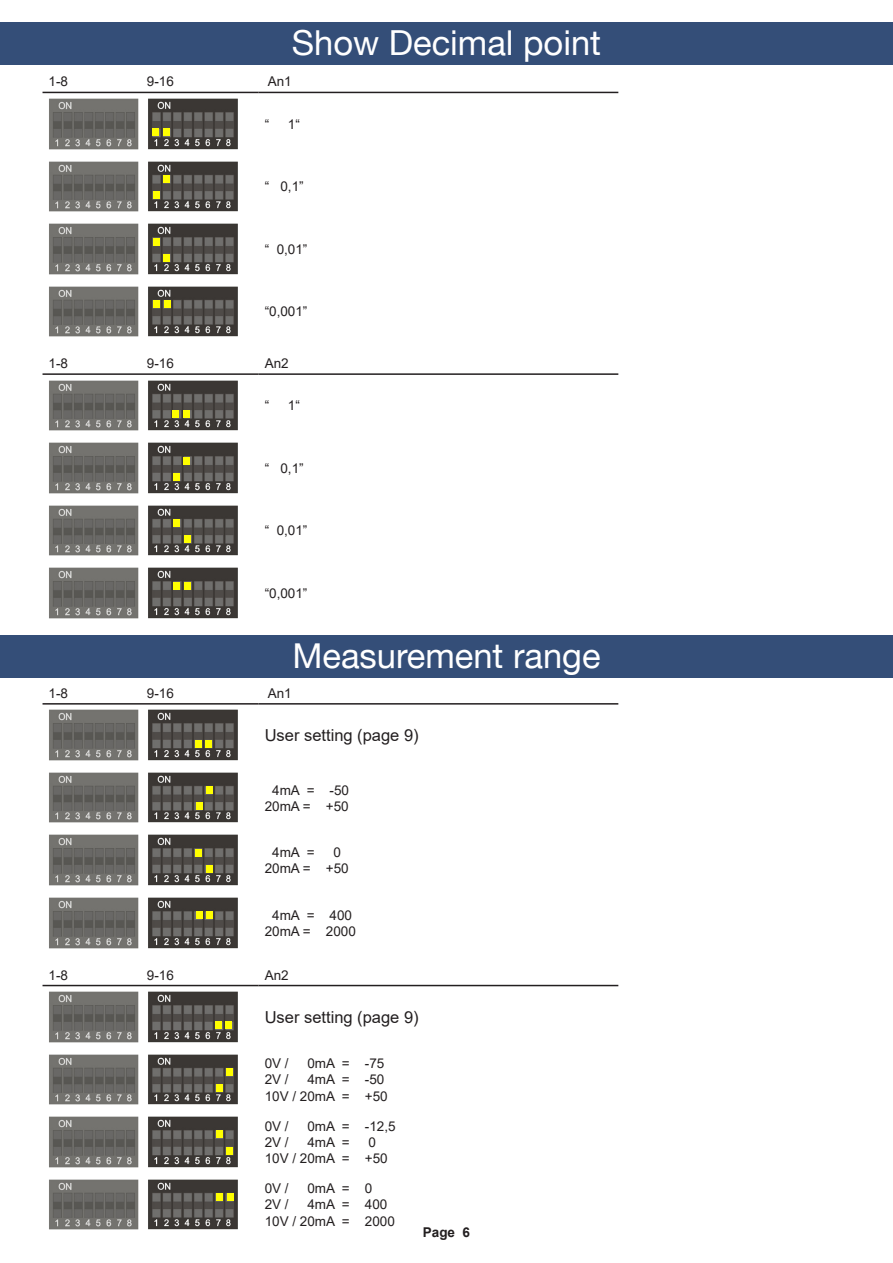
<style>
.page{position:relative;width:893px;height:1263px;background:#fff}
.page>*{position:absolute;margin:0;border:0;box-sizing:border-box;transform-origin:0 0}
.t1{font:34.5px "Helvetica Neue";color:#fff}
.t2{font:16.5px "Arial";color:#231f20}
.t3{font:13.5px/16.2px "Arial";color:#231f20}
.t4{font:700 13.5px "Arial";color:#231f20}
</style>
<div class="page">
<div style="left:0;top:22px;width:893px;height:43px;background:#344e78"></div>
<div style="left:0;top:635px;width:893px;height:42px;background:#344e78"></div>
<hr style="left:43px;top:92px;width:216px;height:1px;background:#231f20">
<hr style="left:259px;top:92px;width:359px;height:1px;background:#231f20">
<img style="left:49px;top:98px;width:189px;height:51px">
<img style="left:49px;top:161px;width:189px;height:51px">
<img style="left:49px;top:224px;width:189px;height:50px">
<img style="left:49px;top:286px;width:189px;height:51px">
<hr style="left:43px;top:703px;width:216px;height:2px;background:#231f20">
<hr style="left:259px;top:703px;width:359px;height:2px;background:#231f20">
<img style="left:49px;top:710px;width:189px;height:50px">
<img style="left:49px;top:772px;width:189px;height:51px">
<img style="left:49px;top:835px;width:189px;height:50px">
<img style="left:49px;top:897px;width:189px;height:51px">
<hr style="left:43px;top:373px;width:216px;height:2px;background:#231f20">
<hr style="left:259px;top:373px;width:359px;height:2px;background:#231f20">
<img style="left:49px;top:380px;width:189px;height:51px">
<img style="left:49px;top:443px;width:189px;height:50px">
<img style="left:49px;top:505px;width:189px;height:51px">
<img style="left:49px;top:568px;width:189px;height:50px">
<hr style="left:43px;top:985px;width:216px;height:1px;background:#231f20">
<hr style="left:259px;top:985px;width:359px;height:1px;background:#231f20">
<img style="left:49px;top:991px;width:189px;height:51px">
<img style="left:49px;top:1054px;width:189px;height:51px">
<img style="left:49px;top:1117px;width:189px;height:50px">
<img style="left:49px;top:1179px;width:189px;height:51px">
<div style="left:163px;top:129px;width:6px;height:7px;background:#ff0"></div>
<div style="left:205px;top:740px;width:7px;height:7px;background:#ff0"></div>
<div style="left:183px;top:410px;width:7px;height:8px;background:#ff0"></div>
<div style="left:225px;top:1022px;width:7px;height:7px;background:#ff0"></div>
<div style="left:152px;top:129px;width:7px;height:7px;background:#ff0"></div>
<div style="left:195px;top:740px;width:7px;height:7px;background:#ff0"></div>
<div style="left:173px;top:411px;width:6px;height:7px;background:#ff0"></div>
<div style="left:215px;top:1022px;width:7px;height:7px;background:#ff0"></div>
<div style="left:153px;top:301px;width:7px;height:7px;background:#ff0"></div>
<div style="left:196px;top:912px;width:6px;height:7px;background:#ff0"></div>
<div style="left:173px;top:582px;width:7px;height:8px;background:#ff0"></div>
<div style="left:216px;top:1193px;width:7px;height:8px;background:#ff0"></div>
<div style="left:153px;top:191px;width:7px;height:8px;background:#ff0"></div>
<div style="left:196px;top:802px;width:6px;height:8px;background:#ff0"></div>
<div style="left:173px;top:473px;width:7px;height:7px;background:#ff0"></div>
<div style="left:216px;top:1084px;width:7px;height:7px;background:#ff0"></div>
<div style="left:153px;top:238px;width:7px;height:7px;background:#ff0"></div>
<div style="left:195px;top:849px;width:7px;height:7px;background:#ff0"></div>
<div style="left:173px;top:520px;width:7px;height:7px;background:#ff0"></div>
<div style="left:216px;top:1131px;width:6px;height:7px;background:#ff0"></div>
<div style="left:164px;top:301px;width:7px;height:7px;background:#ff0"></div>
<div style="left:206px;top:912px;width:7px;height:7px;background:#ff0"></div>
<div style="left:184px;top:582px;width:7px;height:7px;background:#ff0"></div>
<div style="left:227px;top:1193px;width:6px;height:7px;background:#ff0"></div>
<div style="left:163px;top:176px;width:7px;height:7px;background:#ff0"></div>
<div style="left:206px;top:787px;width:7px;height:7px;background:#ff0"></div>
<div style="left:184px;top:457px;width:6px;height:7px;background:#ff0"></div>
<div style="left:226px;top:1068px;width:7px;height:7px;background:#ff0"></div>
<div style="left:163px;top:254px;width:7px;height:7px;background:#ff0"></div>
<div style="left:206px;top:865px;width:7px;height:7px;background:#ff0"></div>
<div style="left:184px;top:536px;width:6px;height:7px;background:#ff0"></div>
<div style="left:226px;top:1147px;width:7px;height:7px;background:#ff0"></div>
<h1 class="t1" style="left:292px;top:22px;width:311px">Show Decimal point</h1>
<p class="t3" style="left:49px;top:74px;width:21px">1-8</p>
<p class="t3" style="left:147px;top:74px;width:29px">9-16</p>
<p class="t3" style="left:268px;top:74px;width:26px">An1</p>
<p class="t3" style="left:265px;top:116px;width:6px">“</p>
<p class="t3" style="left:288px;top:116px;width:14px">1“</p>
<p class="t3" style="left:265px;top:178px;width:41px">“ 0,1”</p>
<p class="t3" style="left:265px;top:241px;width:44px">“ 0,01”</p>
<p class="t3" style="left:265px;top:303px;width:44px">“0,001”</p>
<p class="t3" style="left:49px;top:355px;width:21px">1-8</p>
<p class="t3" style="left:147px;top:355px;width:29px">9-16</p>
<p class="t3" style="left:265px;top:355px;width:26px">An2</p>
<p class="t3" style="left:265px;top:397px;width:6px">“</p>
<p class="t3" style="left:288px;top:397px;width:14px">1“</p>
<p class="t3" style="left:265px;top:460px;width:41px">“ 0,1”</p>
<p class="t3" style="left:265px;top:522px;width:44px">“ 0,01”</p>
<p class="t3" style="left:265px;top:585px;width:44px">“0,001”</p>
<h1 class="t1" style="left:292px;top:635px;width:310px">Measurement range</h1>
<p class="t3" style="left:49px;top:685px;width:21px">1-8</p>
<p class="t3" style="left:147px;top:685px;width:29px">9-16</p>
<p class="t3" style="left:268px;top:685px;width:26px">An1</p>
<p class="t2" style="left:265px;top:724px;width:156px">User setting (page 9)</p>
<p class="t3" style="left:265px;top:781px;width:86px;text-align:center">4mA = -50<br>20mA = +50</p>
<p class="t3" style="left:272px;top:844px;width:44px">4mA =</p>
<p class="t3" style="left:265px;top:844px;width:86px;text-indent:69px">0<br>20mA = +50</p>
<p class="t3" style="left:265px;top:907px;width:93px;text-align:center">4mA = 400<br>20mA = 2000</p>
<p class="t3" style="left:49px;top:966px;width:21px">1-8</p>
<p class="t3" style="left:147px;top:966px;width:29px">9-16</p>
<p class="t3" style="left:265px;top:966px;width:26px">An2</p>
<p class="t2" style="left:265px;top:1006px;width:156px">User setting (page 9)</p>
<p class="t3" style="left:265px;top:1055px;width:26px">0V /</p>
<p class="t3" style="left:307px;top:1055px;width:78px">0mA = -75</p>
<p class="t3" style="left:265px;top:1071px;width:26px">2V /</p>
<p class="t3" style="left:265px;top:1071px;width:125px;text-align:right">4mA = -50<br>10V / 20mA = +50</p>
<p class="t3" style="left:265px;top:1118px;width:26px">0V /</p>
<p class="t3" style="left:307px;top:1118px;width:90px">0mA = -12,5</p>
<p class="t3" style="left:265px;top:1134px;width:26px">2V /</p>
<p class="t3" style="left:307px;top:1134px;width:44px">4mA =</p>
<p class="t3" style="left:265px;top:1134px;width:125px;text-indent:104px">0<br>10V / 20mA = +50</p>
<p class="t3" style="left:265px;top:1180px;width:26px">0V /</p>
<p class="t3" style="left:307px;top:1180px;width:66px">0mA = 0</p>
<p class="t3" style="left:265px;top:1196px;width:26px">2V /</p>
<p class="t3" style="left:265px;top:1196px;width:132px;text-indent:43px">4mA = 400<br>10V / 20mA = 2000</p>
<p class="t4" style="left:423px;top:1223px;width:49px">Page 6</p>
</div>
